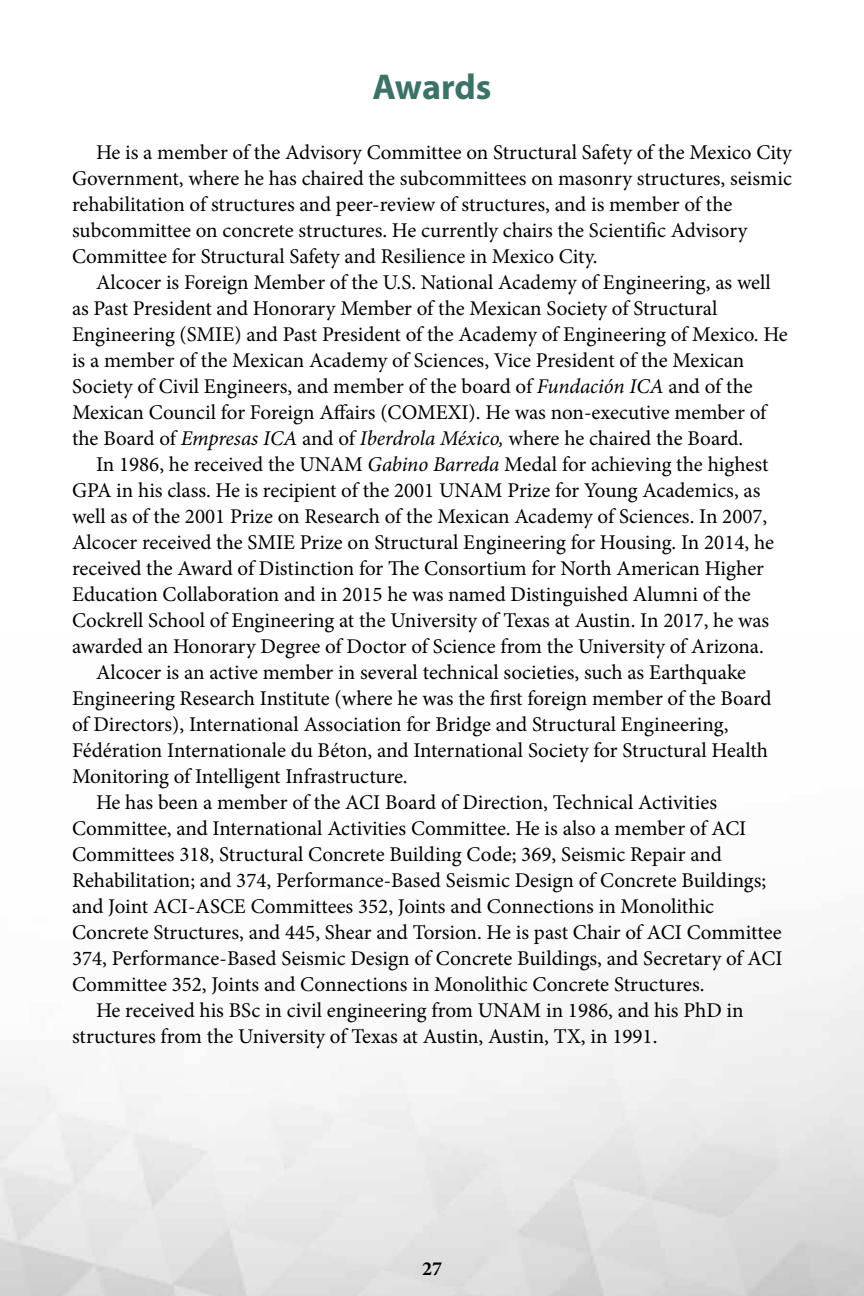
<style>
.page{position:relative;width:864px;height:1296px;background:#fff}
.page>*{position:absolute;margin:0;border:0;box-sizing:border-box;transform-origin:0 0}
.t1{font:700 36px "Myriad Pro";letter-spacing:-.005em;color:#3c7267}
.t2{font:21px/26px "Minion Pro";color:#000}
.t3{font:700 20px "Minion Pro";color:#000}
.s1{font-style:italic}
</style>
<div class="page">
<h1 class="t1" style="left:372px;top:63px;width:121px">Awards</h1>
<p class="t2" style="left:72px;top:140px;width:721px;text-indent:24px">He is a member of the Advisory Committee on Structural Safety of the Mexico City Government, where he has chaired the subcommittees on masonry structures, seismic rehabilitation of structures and peer-review of structures, and is member of the subcommittee on concrete structures. He currently chairs the Scientific Advisory Committee for Structural Safety and Resilience in Mexico City.</p>
<p class="t2" style="left:72px;top:270px;width:717px;text-indent:24px">Alcocer is Foreign Member of the U.S. National Academy of Engineering, as well as Past President and Honorary Member of the Mexican Society of Structural Engineering (SMIE) and Past President of the Academy of Engineering of Mexico. He is a member of the Mexican Academy of Sciences, Vice President of the Mexican Society of Civil Engineers, and member of the board of <span class="s1">Fundación ICA</span> and of the Mexican Council for Foreign Affairs (COMEXI). He was non-executive member of the Board of <span class="s1">Empresas ICA</span> and of <span class="s1">Iberdrola México,</span> where he chaired the Board.</p>
<p class="t2" style="left:96px;top:452px;width:674px">In 1986, he received the UNAM <span class="s1">Gabino Barreda</span> Medal for achieving the highest</p>
<p class="t2" style="left:72px;top:478px;width:690px">GPA in his class. He is recipient of the 2001 UNAM Prize for Young Academics, as</p>
<p class="t2" style="left:72px;top:504px;width:697px">well as of the 2001 Prize on Research of the Mexican Academy of Sciences. In 2007,</p>
<p class="t2" style="left:72px;top:530px;width:704px">Alcocer received the SMIE Prize on Structural Engineering for Housing. In 2014, he</p>
<p class="t2" style="left:72px;top:556px;width:694px">received the Award of Distinction for The Consortium for North American Higher</p>
<p class="t2" style="left:72px;top:582px;width:680px">Education Collaboration and in 2015 he was named Distinguished Alumni of the</p>
<p class="t2" style="left:72px;top:608px;width:699px">Cockrell School of Engineering at the University of Texas at Austin. In 2017, he was</p>
<p class="t2" style="left:72px;top:634px;width:694px">awarded an Honorary Degree of Doctor of Science from the University of Arizona.</p>
<p class="t2" style="left:96px;top:660px;width:652px">Alcocer is an active member in several technical societies, such as Earthquake</p>
<p class="t2" style="left:72px;top:686px;width:701px">Engineering Research Institute (where he was the first foreign member of the Board</p>
<p class="t2" style="left:72px;top:712px;width:658px">of Directors), International Association for Bridge and Structural Engineering,</p>
<p class="t2" style="left:72px;top:738px;width:698px">Fédération Internationale du Béton, and International Society for Structural Health</p>
<p class="t2" style="left:72px;top:764px;width:337px">Monitoring of Intelligent Infrastructure.</p>
<p class="t2" style="left:96px;top:790px;width:623px">He has been a member of the ACI Board of Direction, Technical Activities</p>
<p class="t2" style="left:72px;top:816px;width:676px">Committee, and International Activities Committee. He is also a member of ACI</p>
<p class="t2" style="left:72px;top:842px;width:651px">Committees 318, Structural Concrete Building Code; 369, Seismic Repair and</p>
<p class="t2" style="left:72px;top:868px;width:696px">Rehabilitation; and 374, Performance-Based Seismic Design of Concrete Buildings;</p>
<p class="t2" style="left:72px;top:894px;width:644px">and Joint ACI-ASCE Committees 352, Joints and Connections in Monolithic</p>
<p class="t2" style="left:72px;top:920px;width:711px">Concrete Structures, and 445, Shear and Torsion. He is past Chair of ACI Committee</p>
<p class="t2" style="left:72px;top:946px;width:712px">374, Performance-Based Seismic Design of Concrete Buildings, and Secretary of ACI</p>
<p class="t2" style="left:72px;top:972px;width:634px">Committee 352, Joints and Connections in Monolithic Concrete Structures.</p>
<p class="t2" style="left:96px;top:998px;width:649px">He received his BSc in civil engineering from UNAM in 1986, and his PhD in</p>
<p class="t2" style="left:72px;top:1024px;width:587px">structures from the University of Texas at Austin, Austin, TX, in 1991.</p>
<p class="t3" style="left:422px;top:1254px;width:21px">27</p>
</div>
